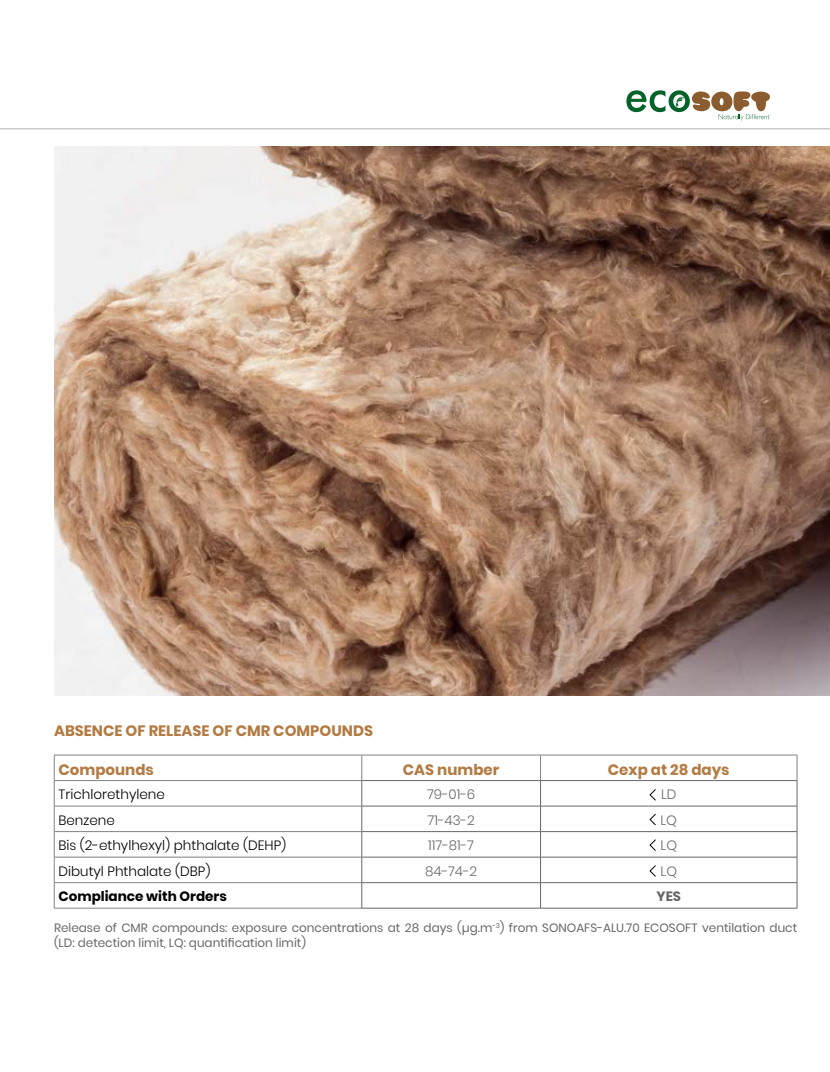
<style>
.page{position:relative;width:830px;height:1072px;background:#fff}
.page>*{position:absolute;margin:0;border:0;box-sizing:border-box;transform-origin:0 0}
.t1{font:700 15px "Poppins";color:#b37b43}
.t2{font:300 13.5px "Poppins";color:#000}
.t3{font:300 13.5px "Poppins";color:#68676c}
.t4{font:700 13.5px "Poppins";color:#000}
.t5{font:700 13.5px "Poppins";color:#68676c}
.t6{font:12px/14.4px "Poppins";color:#68676c}
</style>
<div class="page">
<hr style="left:0;top:129px;width:829px;height:1px;background:#aeafb2">
<svg style="left:626px;top:90px;width:143px;height:31px"></svg>
<svg style="left:54px;top:755px;width:1px;height:153px"></svg>
<hr style="left:54px;top:754px;width:307px;height:1px;background:#818084">
<hr style="left:54px;top:780px;width:307px;height:1px;background:#818084">
<hr style="left:54px;top:805px;width:307px;height:1px;background:#818084">
<hr style="left:54px;top:831px;width:307px;height:1px;background:#818084">
<hr style="left:54px;top:856px;width:307px;height:1px;background:#818084">
<hr style="left:54px;top:882px;width:307px;height:1px;background:#818084">
<hr style="left:54px;top:908px;width:307px;height:1px;background:#818084">
<hr style="left:361px;top:754px;width:179px;height:1px;background:#818084">
<hr style="left:540px;top:754px;width:256px;height:1px;background:#818084">
<hr style="left:361px;top:780px;width:179px;height:1px;background:#68676c">
<hr style="left:540px;top:780px;width:256px;height:1px;background:#68676c">
<hr style="left:361px;top:805px;width:179px;height:1px;background:#68676c">
<hr style="left:540px;top:805px;width:256px;height:1px;background:#68676c">
<hr style="left:361px;top:831px;width:179px;height:1px;background:#68676c">
<hr style="left:540px;top:831px;width:256px;height:1px;background:#68676c">
<hr style="left:361px;top:856px;width:179px;height:1px;background:#68676c">
<hr style="left:540px;top:856px;width:256px;height:1px;background:#68676c">
<hr style="left:361px;top:882px;width:179px;height:1px;background:#68676c">
<svg style="left:361px;top:755px;width:1px;height:153px"></svg>
<hr style="left:540px;top:882px;width:256px;height:1px;background:#68676c">
<svg style="left:540px;top:755px;width:1px;height:153px"></svg>
<svg style="left:796px;top:755px;width:1px;height:153px"></svg>
<hr style="left:361px;top:908px;width:179px;height:1px;background:#68676c">
<hr style="left:540px;top:908px;width:256px;height:1px;background:#68676c">
<img style="left:54px;top:147px;width:775px;height:548px">
<svg style="left:649px;top:789px;width:7px;height:12px"></svg>
<svg style="left:649px;top:813px;width:7px;height:13px"></svg>
<svg style="left:649px;top:839px;width:7px;height:12px"></svg>
<svg style="left:649px;top:865px;width:7px;height:12px"></svg>
<p class="t1" style="left:54px;top:722px;width:320px">ABSENCE OF RELEASE OF CMR COMPOUNDS</p>
<p class="t1" style="left:58px;top:761px;width:97px">Compounds</p>
<p class="t1" style="left:402px;top:761px;width:98px">CAS number</p>
<p class="t1" style="left:607px;top:761px;width:123px">Cexp at 28 days</p>
<p class="t2" style="left:58px;top:786px;width:108px">Trichlorethylene</p>
<p class="t3" style="left:427px;top:786px;width:50px">79-01-6</p>
<p class="t3" style="left:660px;top:786px;width:17px">LD</p>
<p class="t2" style="left:58px;top:812px;width:58px">Benzene</p>
<p class="t3" style="left:427px;top:812px;width:49px">71-43-2</p>
<p class="t3" style="left:660px;top:812px;width:18px">LQ</p>
<p class="t2" style="left:58px;top:837px;width:229px">Bis (2-ethylhexyl) phthalate (DEHP)</p>
<p class="t3" style="left:428px;top:837px;width:47px">117-81-7</p>
<p class="t3" style="left:660px;top:837px;width:18px">LQ</p>
<p class="t2" style="left:58px;top:863px;width:153px">Dibutyl Phthalate (DBP)</p>
<p class="t3" style="left:425px;top:863px;width:54px">84-74-2</p>
<p class="t3" style="left:660px;top:863px;width:18px">LQ</p>
<p class="t4" style="left:58px;top:888px;width:170px">Compliance with Orders</p>
<p class="t5" style="left:656px;top:888px;width:26px">YES</p>
<p class="t6" style="left:54px;top:921px;width:744px">Release of CMR compounds: exposure concentrations at 28 days (μg.m<sup>-3</sup>) from SONOAFS-ALU.70 ECOSOFT ventilation duct (LD: detection limit, LQ: quantification limit)</p>
</div>
